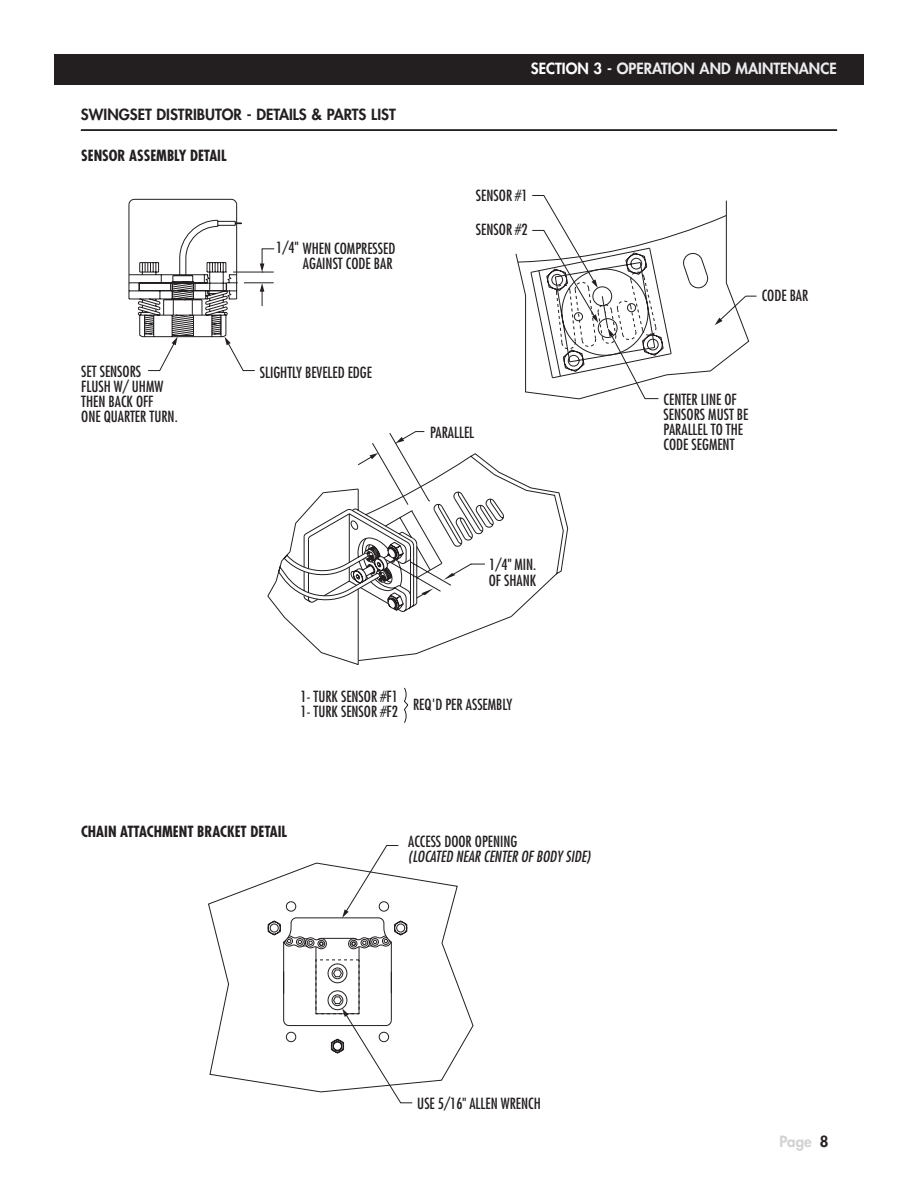
<style>
.page{position:relative;width:918px;height:1188px;background:#fff}
.page>*{position:absolute;margin:0;border:0;box-sizing:border-box;transform-origin:0 0}
.t1{font:condensed 15px/15px "Futura";color:#231f20}
.t2{font:700 condensed 15px "Futura";color:#231f20}
.t3{font:800 15px "Futura";color:#231f20}
.t4{font:800 15px "Futura";color:#ececee}
.t5{font:italic condensed 15px "Futura";color:#231f20}
.t6{font:800 15px "Futura";color:#d1d2d4}
.s1{color:#fff}
</style>
<div class="page">
<svg style="left:208px;top:609px;width:312px;height:483px"></svg>
<svg style="left:267px;top:609px;width:245px;height:445px"></svg>
<svg style="left:267px;top:474px;width:301px;height:135px"></svg>
<svg style="left:267px;top:453px;width:237px;height:122px"></svg>
<svg style="left:128px;top:199px;width:389px;height:173px"></svg>
<svg style="left:416px;top:588px;width:17px;height:11px"></svg>
<svg style="left:281px;top:540px;width:204px;height:41px"></svg>
<svg style="left:342px;top:845px;width:57px;height:73px"></svg>
<svg style="left:342px;top:1008px;width:71px;height:95px"></svg>
<svg style="left:404px;top:687px;width:5px;height:36px"></svg>
<svg style="left:225px;top:272px;width:201px;height:233px"></svg>
<svg style="left:370px;top:453px;width:8px;height:6px"></svg>
<svg style="left:148px;top:337px;width:30px;height:34px"></svg>
<svg style="left:225px;top:337px;width:30px;height:34px"></svg>
<svg style="left:396px;top:431px;width:29px;height:13px"></svg>
<svg style="left:260px;top:248px;width:15px;height:24px"></svg>
<svg style="left:517px;top:195px;width:239px;height:204px"></svg>
<div style="left:54px;top:54px;width:810px;height:30px;background:#231f20"></div>
<hr style="left:81px;top:129px;width:756px;height:2px;background:#231f20">
<p class="t3" style="left:81px;top:105px;width:316px">SWINGSET DISTRIBUTOR - DETAILS &amp; PARTS LIST</p>
<p class="t2" style="left:81px;top:147px;width:147px">SENSOR ASSEMBLY DETAIL</p>
<p class="t1" style="left:276px;top:241px;width:121px">1/4" WHEN COMPRESSED</p>
<p class="t1" style="left:81px;top:364px;width:98px">SET SENSORS<br>FLUSH W/ UHMW<br>THEN BACK OFF<br>ONE QUARTER TURN.</p>
<p class="t1" style="left:303px;top:256px;width:91px">AGAINST CODE BAR</p>
<p class="t1" style="left:260px;top:364px;width:114px">SLIGHTLY BEVELED EDGE</p>
<p class="t4" style="left:531px;top:59px;width:307px"><span class="s1">SECTION 3 -</span> OPERATION AND MAINTENANCE</p>
<p class="t1" style="left:476px;top:188px;width:53px">SENSOR #1</p>
<p class="t1" style="left:476px;top:222px;width:53px">SENSOR #2</p>
<p class="t1" style="left:430px;top:425px;width:46px">PARALLEL</p>
<p class="t1" style="left:762px;top:288px;width:48px">CODE BAR</p>
<p class="t1" style="left:664px;top:392px;width:86px">CENTER LINE OF<br>SENSORS MUST BE<br>PARALLEL TO THE<br>CODE SEGMENT</p>
<p class="t1" style="left:489px;top:556px;width:49px">1/4" MIN.</p>
<p class="t1" style="left:489px;top:573px;width:49px">OF SHANK</p>
<p class="t1" style="left:301px;top:689px;width:99px">1- TURK SENSOR #F1<br>1- TURK SENSOR #F2</p>
<p class="t1" style="left:413px;top:697px;width:101px">REQ'D PER ASSEMBLY</p>
<p class="t2" style="left:81px;top:822px;width:207px">CHAIN ATTACHMENT BRACKET DETAIL</p>
<p class="t1" style="left:408px;top:833px;width:111px">ACCESS DOOR OPENING</p>
<p class="t5" style="left:408px;top:847px;width:184px">(LOCATED NEAR CENTER OF BODY SIDE)</p>
<p class="t1" style="left:417px;top:1096px;width:125px">USE 5/16" ALLEN WRENCH</p>
<p class="t6" style="left:779px;top:1132px;width:34px">Page</p>
<p class="t3" style="left:820px;top:1132px;width:10px">8</p>
</div>
